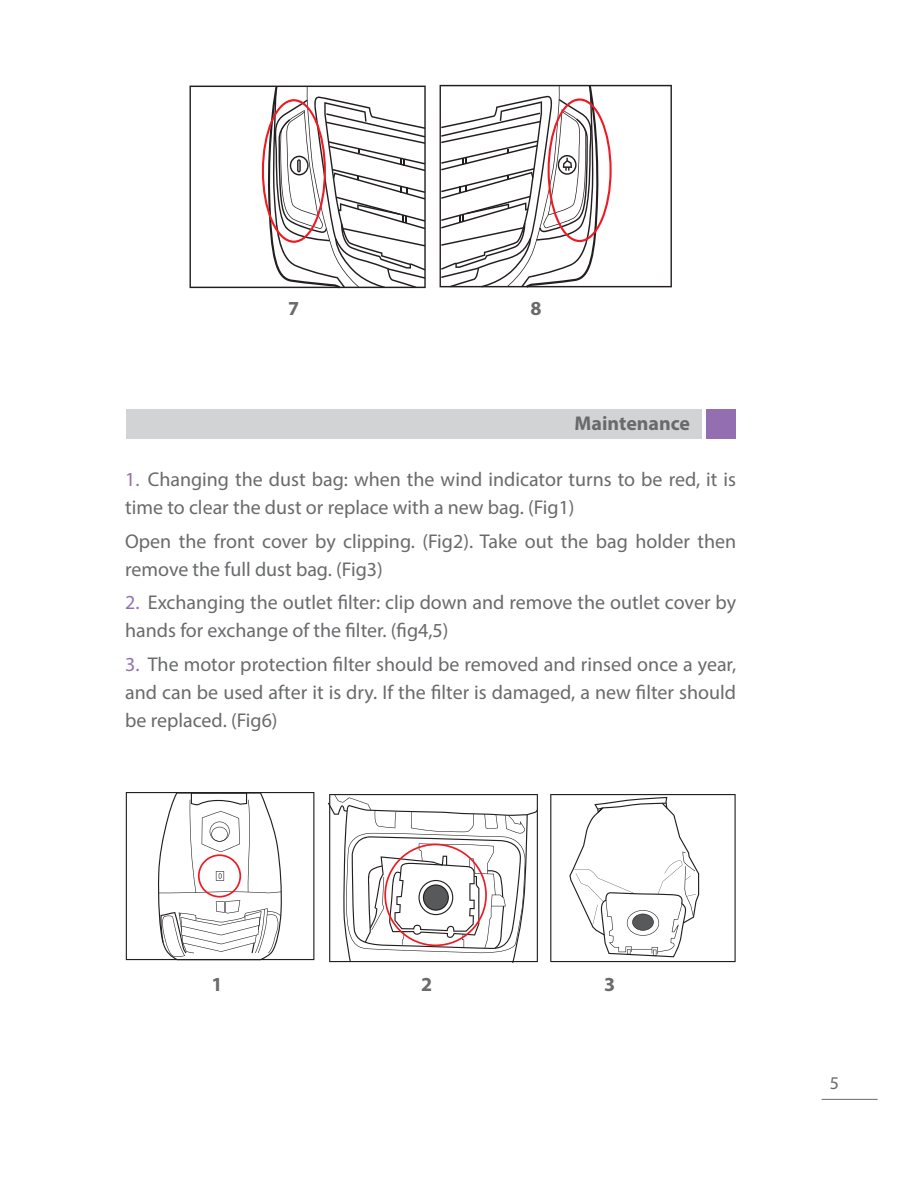
<style>
.page{position:relative;width:918px;height:1188px;background:#fff}
.page>*{position:absolute;margin:0;border:0;box-sizing:border-box;transform-origin:0 0}
.t1{font:19.95px/27.9px "Myriad Pro";color:#696a6c}
.t2{font:700 19.95px "Myriad Pro";color:#696a6c}
.t3{font:18px "Myriad Pro";color:#696a6c}
.s1{color:#936fb1}
</style>
<div class="page">
<div style="left:126px;top:409px;width:576px;height:30px;background:#d1d3d4"></div>
<div style="left:707px;top:409px;width:29px;height:30px;background:#936fb1"></div>
<svg style="left:190px;top:86px;width:236px;height:202px"></svg>
<svg style="left:262px;top:86px;width:163px;height:202px"></svg>
<svg style="left:440px;top:85px;width:232px;height:202px"></svg>
<svg style="left:441px;top:85px;width:171px;height:203px"></svg>
<svg style="left:550px;top:794px;width:186px;height:168px"></svg>
<svg style="left:126px;top:792px;width:188px;height:168px"></svg>
<svg style="left:328px;top:794px;width:210px;height:169px"></svg>
<hr style="left:822px;top:1099px;width:56px;height:1px;background:#696a6c">
<p class="t2" style="left:288px;top:300px;width:13px">7</p>
<p class="t2" style="left:530px;top:300px;width:13px">8</p>
<p class="t2" style="left:575px;top:416px;width:117px">Maintenance</p>
<p class="t1" style="left:125px;top:467px;width:612px"><span class="s1">1.</span> Changing the dust bag: when the wind indicator turns to be red, it is time to clear the dust or replace with a new bag. (Fig1)</p>
<p class="t1" style="left:125px;top:529px;width:613px">Open the front cover by clipping. (Fig2). Take out the bag holder then remove the full dust bag. (Fig3)</p>
<p class="t1" style="left:125px;top:590px;width:612px"><span class="s1">2.</span> Exchanging the outlet filter: clip down and remove the outlet cover by hands for exchange of the filter. (fig4,5)</p>
<p class="t1" style="left:125px;top:652px;width:612px;text-align:justify"><span class="s1">3.</span> The motor protection filter should be removed and rinsed once a year, and can be used after it is dry. If the filter is damaged, a new filter should be replaced. (Fig6)</p>
<p class="t2" style="left:211px;top:976px;width:13px">1</p>
<p class="t2" style="left:421px;top:976px;width:13px">2</p>
<p class="t2" style="left:604px;top:976px;width:13px">3</p>
<p class="t3" style="left:830px;top:1076px;width:11px">5</p>
</div>
